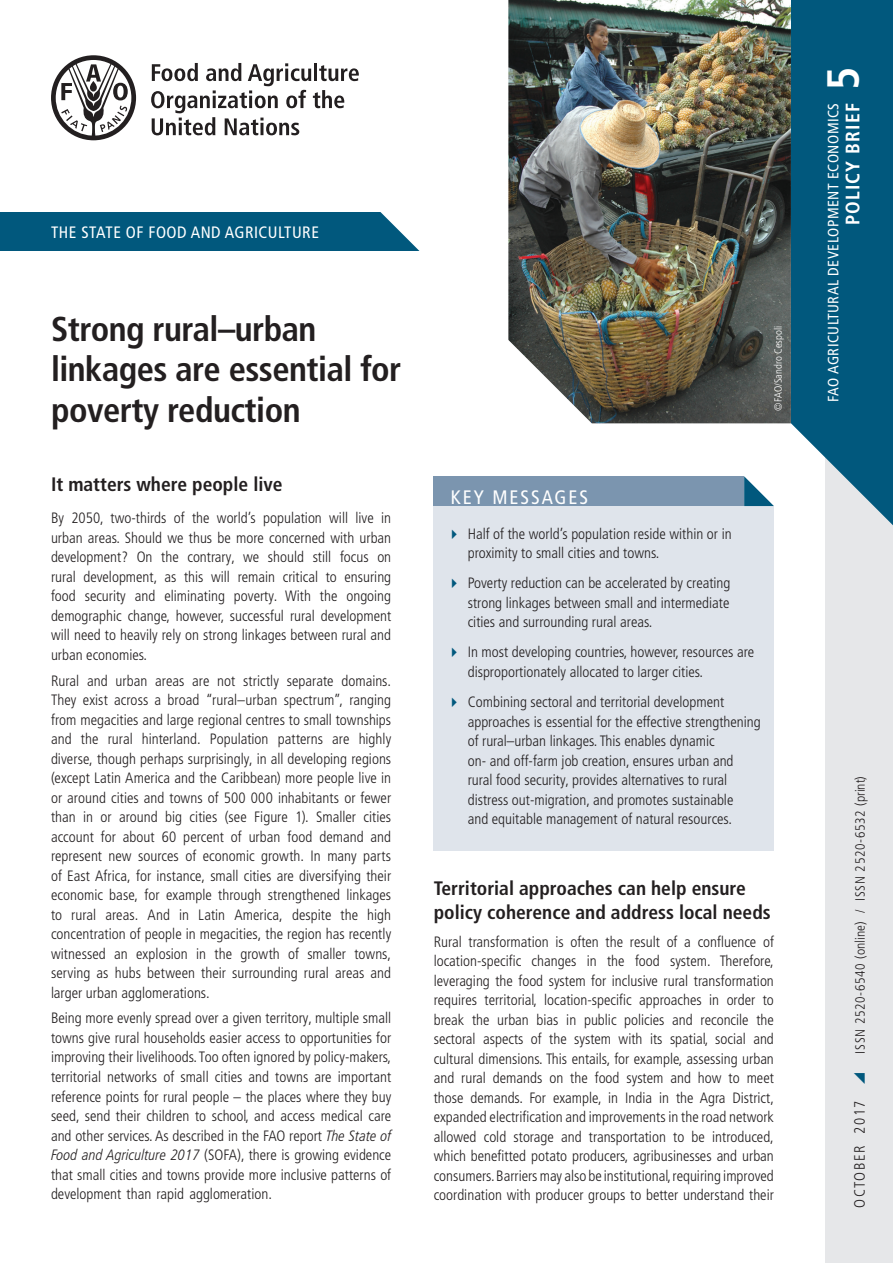
<style>
.page{position:relative;width:893px;height:1263px;background:#fff}
.page>*{position:absolute;margin:0;border:0;box-sizing:border-box;transform-origin:0 0}
.series_NUM{font:700 condensed 45px "Frutiger LT Pro";color:#fff}
.TITLE_H1{font:700 condensed 34.5px/40.5px "Frutiger LT Pro";letter-spacing:-.015em;color:#231f20}
.TITLE_H2{font:700 condensed 19.5px/24px "Frutiger LT Pro";color:#231f20}
.t1{font:700 condensed 19.5px "Frutiger LT Pro";letter-spacing:.06em;color:#fff}
.t2{font:condensed 19.5px "Frutiger LT Pro";letter-spacing:.1em;color:#fff}
.t3{font:condensed 16.5px "Frutiger LT Pro";letter-spacing:.03em;color:#fff}
.TEXT{font:300 condensed 15px/19.5px "Frutiger LT Pro";color:#231f20;text-align:justify}
.t4{font:condensed 15px "Frutiger LT Pro";letter-spacing:.03em;color:#fff}
.TEXT-2{font:300 condensed 15px "Frutiger LT Pro";letter-spacing:.1em;color:#231f20}
.t5{font:300 condensed 13.5px "Frutiger LT Pro";letter-spacing:.05em;color:#231f20}
.copyright{font:300 condensed 10.5px "Frutiger LT Pro";color:#fff}
.s1{font-style:italic}
</style>
<div class="page">
<div style="left:825px;top:355px;width:68px;height:908px;background:#e6e7e9"></div>
<svg style="left:791px;top:0;width:102px;height:526px;background:#186788"></svg>
<svg style="left:51px;top:55px;width:85px;height:85px"></svg>
<svg style="left:151px;top:63px;width:208px;height:72px"></svg>
<div style="left:0;top:213px;width:476px;height:38px;background:#01587d"></div>
<svg style="left:343px;top:212px;width:133px;height:39px"></svg>
<img style="left:508px;top:0;width:283px;height:423px">
<div style="left:434px;top:476px;width:340px;height:374px;background:#dfe4eb"></div>
<div style="left:434px;top:476px;width:310px;height:30px;background:#7b95af"></div>
<svg style="left:744px;top:476px;width:30px;height:30px"></svg>
<p class="t3" style="left:51px;top:223px;width:269px">THE STATE OF FOOD AND AGRICULTURE</p>
<p class="TITLE_H1" style="left:51px;top:308px;width:352px">Strong rural–urban linkages are essential for poverty reduction</p>
<p class="TITLE_H2" style="left:51px;top:472px;width:233px">It matters where people live</p>
<p class="TEXT" style="left:51px;top:508px;width:342px">By 2050, two-thirds of the world’s population will live in urban areas. Should we thus be more concerned with urban development? On the contrary, we should still focus on rural development, as this will remain critical to ensuring food security and eliminating poverty. With the ongoing demographic change, however, successful rural development will need to heavily rely on strong linkages between rural and urban economies.</p>
<p class="TEXT" style="left:51px;top:671px;width:342px">Rural and urban areas are not strictly separate domains.<br>They exist across a broad “rural–urban spectrum”, ranging from megacities and large regional centres to small townships and the rural hinterland. Population patterns are highly diverse, though perhaps surprisingly, in all developing regions (except Latin America and the Caribbean) more people live in or around cities and towns of 500 000 inhabitants or fewer than in or around big cities (see Figure 1). Smaller cities account for about 60 percent of urban food demand and represent new sources of economic growth. In many parts of East Africa, for instance, small cities are diversifying their economic base, for example through strengthened linkages to rural areas. And in Latin America, despite the high concentration of people in megacities, the region has recently witnessed an explosion in the growth of smaller towns, serving as hubs between their surrounding rural areas and larger urban agglomerations.</p>
<p class="TEXT" style="left:51px;top:1009px;width:342px">Being more evenly spread over a given territory, multiple small towns give rural households easier access to opportunities for improving their livelihoods. Too often ignored by policy-makers, territorial networks of small cities and towns are important reference points for rural people – the places where they buy seed, send their children to school, and access medical care and other services. As described in the FAO report <span class="s1">The State of Food and Agriculture 2017</span> (SOFA), there is growing evidence that small cities and towns provide more inclusive patterns of development than rapid agglomeration.</p>
<p class="copyright" style="left:772px;top:411px;width:86px;rotate:-90deg">©FAO/Sandro Cespoli</p>
<p class="t2" style="left:451px;top:485px;width:139px">KEY MESSAGES</p>
<p class="TEXT" style="left:468px;top:524px;width:265px">Half of the world’s population reside within or in proximity to small cities and towns.</p>
<p class="TEXT" style="left:468px;top:573px;width:264px">Poverty reduction can be accelerated by creating strong linkages between small and intermediate cities and surrounding rural areas.</p>
<p class="TEXT" style="left:468px;top:643px;width:288px">In most developing countries, however, resources are disproportionately allocated to larger cities.</p>
<p class="TEXT" style="left:468px;top:692px;width:295px;text-align:left">Combining sectoral and territorial development approaches is essential for the effective strengthening of rural–urban linkages. This enables dynamic<br>on- and off-farm job creation, ensures urban and rural food security, provides alternatives to rural distress out-migration, and promotes sustainable<br>and equitable management of natural resources.</p>
<p class="TITLE_H2" style="left:434px;top:876px;width:339px">Territorial approaches can help ensure policy coherence and address local needs</p>
<p class="TEXT" style="left:434px;top:932px;width:342px">Rural transformation is often the result of a confluence of location-specific changes in the food system. Therefore, leveraging the food system for inclusive rural transformation requires territorial, location-specific approaches in order to break the urban bias in public policies and reconcile the sectoral aspects of the system with its spatial, social and cultural dimensions. This entails, for example, assessing urban and rural demands on the food system and how to meet those demands. For example, in India in the Agra District, expanded electrification and improvements in the road network allowed cold storage and transportation to be introduced, which benefitted potato producers, agribusinesses and urban consumers. Barriers may also be institutional, requiring improved coordination with producer groups to better understand their</p>
<p class="series_NUM" style="left:816px;top:90px;width:25px;rotate:-90deg">5</p>
<p class="t4" style="left:824px;top:402px;width:300px;rotate:-90deg">FAO AGRICULTURAL DEVELOPMENT ECONOMICS</p>
<h3 class="t1" style="left:841px;top:225px;width:124px;rotate:-90deg">POLICY BRIEF</h3>
<p class="t5" style="left:852px;top:1053px;width:279px;rotate:-90deg">ISSN 2520-6540 (online) / ISSN 2520-6532 (print)</p>
<p class="TEXT-2" style="left:851px;top:1208px;width:109px;rotate:-90deg">OCTOBER 2017</p>
</div>
